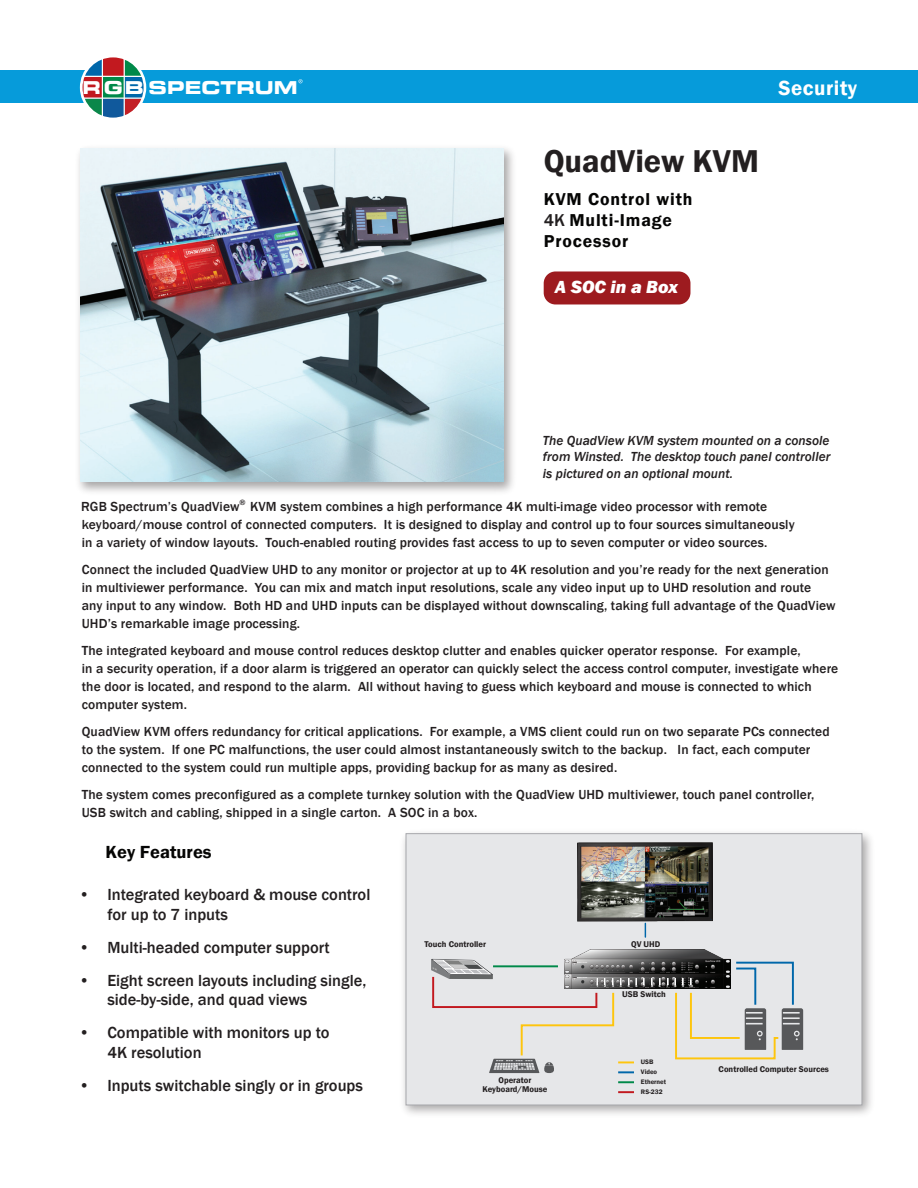
<style>
.page{position:relative;width:918px;height:1188px;background:#fff}
.page>*{position:absolute;margin:0;border:0;box-sizing:border-box;transform-origin:0 0}
.t1{font:600 32.4px "Franklin Gothic";color:#231f20}
.t2{font:600 21px "Franklin Gothic";letter-spacing:.025em;color:#fff}
.t3{font:600 18px "Franklin Gothic";color:#050504}
.t4{font:italic 800 18px "Franklin Gothic";color:#fff}
.t5{font:17.85px "Eurostile Bold Extended Two";color:#fff}
.t6{font:600 17.7px/21.3px "Franklin Gothic";letter-spacing:.05em;color:#050504}
.t7{font:500 16.5px/19.5px "Franklin Gothic";color:#231f20}
.t8{font:500 13.5px/18px "Franklin Gothic";letter-spacing:.01em;color:#231f20}
.t9{font:italic 500 13.5px/16.5px "Franklin Gothic";color:#231f20;text-align:justify}
.t10{font:600 8.55px/9.6px "Franklin Gothic";color:#231f20;text-align:center}
.t11{font:600 6.6px/9.9px "Franklin Gothic";color:#231f20}
.t12{font:900 3px "Arial";color:#fff}
.s1{font-weight:500;color:#231f20}
</style>
<div class="page">
<div style="left:0;top:71px;width:918px;height:32px;background:#069bda"></div>
<svg style="left:298px;top:79px;width:5px;height:4px"></svg>
<svg style="left:82px;top:59px;width:62px;height:57px"></svg>
<hr style="left:83px;top:76px;width:60px;height:1px;background:#fff">
<hr style="left:102px;top:58px;width:1px;height:60px;background:#fff">
<hr style="left:124px;top:57px;width:1px;height:60px;background:#fff">
<hr style="left:83px;top:98px;width:60px;height:1px;background:#fff">
<div style="left:80px;top:55px;width:66px;height:65px;border:3px solid #fff;border-radius:50%"></div>
<div style="left:544px;top:271px;width:146px;height:33px;background:#9d1b1f;border-radius:12px"></div>
<img style="left:403px;top:833px;width:468px;height:281px">
<div style="left:406px;top:833px;width:456px;height:272px;background:#e6e7e9;border:1px solid #a8a9ad"></div>
<img style="left:637px;top:976px;width:30px;height:13px">
<svg style="left:637px;top:974px;width:30px;height:2px"></svg>
<svg style="left:643px;top:978px;width:2px;height:6px"></svg>
<svg style="left:651px;top:978px;width:2px;height:6px"></svg>
<svg style="left:659px;top:978px;width:2px;height:6px"></svg>
<img style="left:565px;top:950px;width:165px;height:24px">
<svg style="left:645px;top:923px;width:1px;height:14px"></svg>
<svg style="left:618px;top:1081px;width:16px;height:2px"></svg>
<svg style="left:618px;top:1091px;width:16px;height:2px"></svg>
<svg style="left:667px;top:961px;width:136px;height:99px"></svg>
<svg style="left:431px;top:959px;width:206px;height:114px"></svg>
<img style="left:578px;top:842px;width:135px;height:81px">
<img style="left:78px;top:148px;width:435px;height:344px">
<img style="left:80px;top:149px;width:424px;height:333px">
<h3 class="t5" style="left:82px;top:75px;width:217px">RGB SPECTRUM</h3>
<h1 class="t1" style="left:544px;top:141px;width:217px">QuadView KVM</h1>
<h3 class="t6" style="left:544px;top:188px;width:150px">KVM Control with<br><span class="s1">4K</span> Multi-Image<br>Processor</h3>
<h3 class="t4" style="left:555px;top:275px;width:125px">A SOC in a Box</h3>
<h2 class="t2" style="left:779px;top:75px;width:80px">Security</h2>
<p class="t9" style="left:543px;top:432px;width:289px">The QuadView KVM system mounted on a console from Winsted. The desktop touch panel controller is pictured on an optional mount.</p>
<p class="t8" style="left:81px;top:497px;width:715px">RGB Spectrum’s QuadView<sup>®</sup> KVM system combines a high performance 4K multi-image video processor with remote keyboard/mouse control of connected computers. It is designed to display and control up to four sources simultaneously in a variety of window layouts. Touch-enabled routing provides fast access to up to seven computer or video sources.</p>
<p class="t8" style="left:82px;top:560px;width:755px">Connect the included QuadView UHD to any monitor or projector at up to 4K resolution and you’re ready for the next generation in multiviewer performance. You can mix and match input resolutions, scale any video input up to UHD resolution and route<br>any input to any window. Both HD and UHD inputs can be displayed without downscaling, taking full advantage of the QuadView UHD’s remarkable image processing.</p>
<p class="t8" style="left:82px;top:641px;width:758px">The integrated keyboard and mouse control reduces desktop clutter and enables quicker operator response. For example,<br>in a security operation, if a door alarm is triggered an operator can quickly select the access control computer, investigate where the door is located, and respond to the alarm. All without having to guess which keyboard and mouse is connected to which computer system.</p>
<p class="t8" style="left:82px;top:722px;width:749px">QuadView KVM offers redundancy for critical applications. For example, a VMS client could run on two separate PCs connected to the system. If one PC malfunctions, the user could almost instantaneously switch to the backup. In fact, each computer connected to the system could run multiple apps, providing backup for as many as desired.</p>
<p class="t8" style="left:82px;top:785px;width:734px">The system comes preconfigured as a complete turnkey solution with the QuadView UHD multiviewer, touch panel controller,<br>USB switch and cabling, shipped in a single carton. A SOC in a box.</p>
<h3 class="t3" style="left:106px;top:841px;width:108px">Key Features</h3>
<p class="t7" style="left:107px;top:885px;width:265px;text-indent:-29px">• Integrated keyboard &amp; mouse control for up to 7 inputs</p>
<p class="t7" style="left:79px;top:938px;width:252px">• Multi-headed computer support</p>
<p class="t7" style="left:107px;top:971px;width:260px;text-indent:-29px">• Eight screen layouts including single, side-by-side, and quad views</p>
<p class="t7" style="left:107px;top:1023px;width:224px;text-indent:-29px">• Compatible with monitors up to<br>4K resolution</p>
<p class="t7" style="left:79px;top:1076px;width:286px">• Inputs switchable singly or in groups</p>
<p class="t10" style="left:425px;top:940px;width:63px">Touch Controller</p>
<p class="t10" style="left:483px;top:1075px;width:66px">Operator<br>Keyboard/Mouse</p>
<p class="t10" style="left:631px;top:940px;width:31px">QV UHD</p>
<p class="t12" style="left:597px;top:984px;width:3px">1</p>
<p class="t12" style="left:604px;top:984px;width:3px">2</p>
<p class="t12" style="left:612px;top:984px;width:3px">3</p>
<p class="t12" style="left:620px;top:984px;width:3px">4</p>
<p class="t12" style="left:628px;top:984px;width:3px">5</p>
<p class="t12" style="left:635px;top:984px;width:3px">6</p>
<p class="t12" style="left:643px;top:984px;width:3px">7</p>
<p class="t12" style="left:651px;top:984px;width:3px">8</p>
<p class="t12" style="left:659px;top:984px;width:3px">6</p>
<p class="t12" style="left:667px;top:984px;width:3px">7</p>
<p class="t12" style="left:674px;top:984px;width:3px">8</p>
<p class="t12" style="left:682px;top:984px;width:3px">9</p>
<p class="t12" style="left:689px;top:984px;width:5px">10</p>
<p class="t10" style="left:622px;top:990px;width:45px">USB Switch</p>
<p class="t11" style="left:641px;top:1057px;width:14px">USB</p>
<p class="t11" style="left:641px;top:1067px;width:18px">Video</p>
<p class="t11" style="left:641px;top:1077px;width:27px">Ethernet<br>RS-232</p>
<p class="t10" style="left:719px;top:1065px;width:112px">Controlled Computer Sources</p>
</div>
